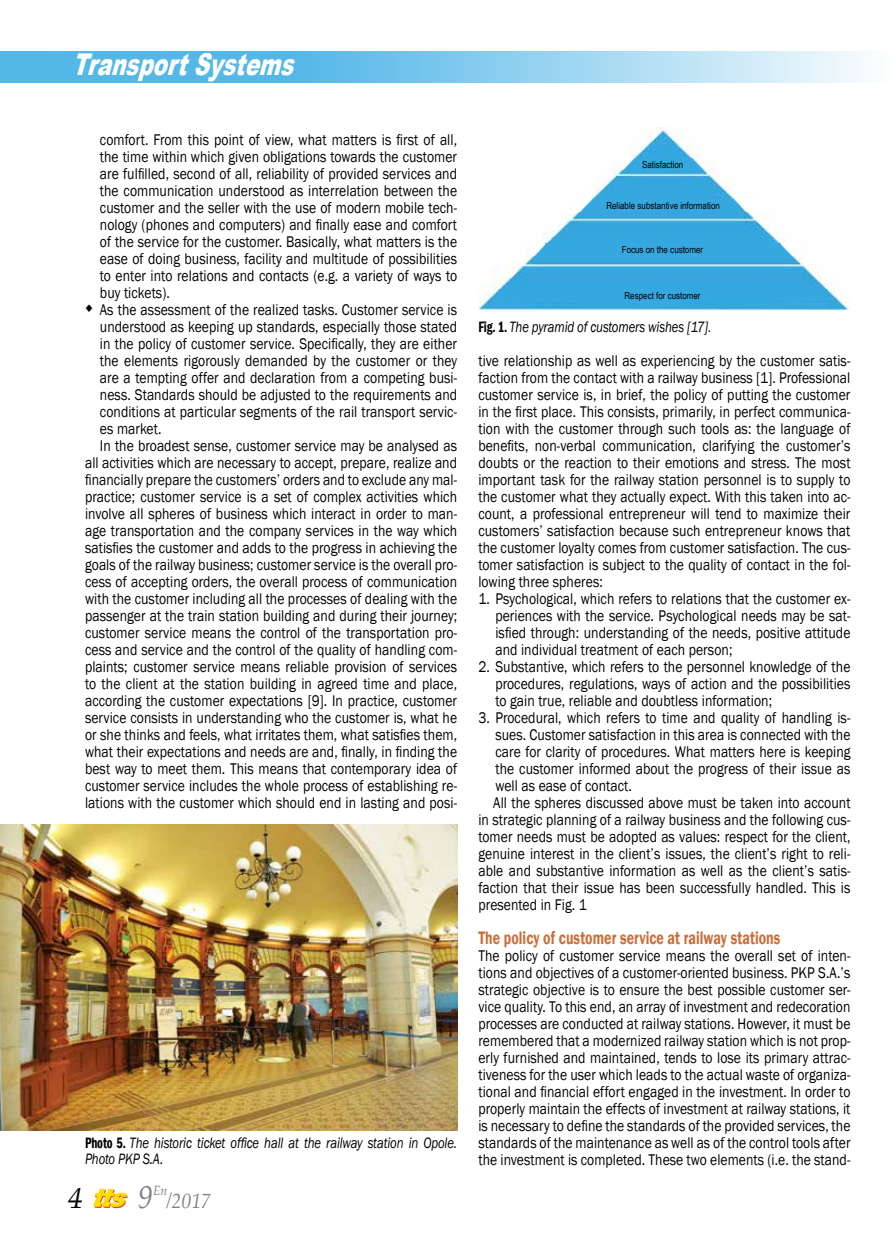
<style>
.page{position:relative;width:893px;height:1251px;background:#fff}
.page>*{position:absolute;margin:0;border:0;box-sizing:border-box;transform-origin:0 0}
.t1{font:italic 33px "Palatino Linotype";color:#808285;scale:.91 1}
.t2{font:italic 900 30px "Arial";color:#fff;scale:.71 1}
.t3{font:italic 30px "Palatino Linotype";color:#000}
.t4{font:italic 21.45px "Palatino Linotype";color:#808285;scale:.91 1}
.t5{font:600 18.6px "Franklin Gothic";letter-spacing:.005em;color:#ca6c38;scale:.75 1}
.t6{font:15.9px/17px "Franklin Gothic";letter-spacing:.005em;color:#000;text-align:justify;scale:.86 1}
.t7{font:italic 15.45px/16.5px "Franklin Gothic";letter-spacing:-.01em;color:#000;scale:.82 1}
.t8{font:italic 13.5px "Palatino Linotype";color:#808285;scale:.91 1}
.t9{font:9.75px "Arial Narrow";color:#000}
.s1{font-weight:600;font-style:normal;font-stretch:condensed}
.s2{font-style:normal;font-size:15.3px}
</style>
<div class="page">
<svg style="left:94px;top:1188px;width:34px;height:19px"></svg>
<svg style="left:0;top:51px;width:865px;height:32px;background:#86ccee"></svg>
<img style="left:478px;top:128px;width:372px;height:184px">
<img style="left:623px;top:158px;width:79px;height:12px">
<img style="left:572px;top:199px;width:182px;height:12px">
<img style="left:531px;top:244px;width:263px;height:11px">
<div style="left:497px;top:289px;width:332px;height:11px;background:#35a8e0"></div>
<img style="left:0;top:824px;width:457px;height:306px">
<h2 class="t2" style="left:72px;top:42px;width:328px">TransportSystems</h2>
<p class="t6" style="left:100px;top:131px;width:417px">comfort. From this point of view, what matters is first of all, the time within which given obligations towards the customer are fulfilled, second of all, reliability of provided services and the communication understood as interrelation between the customer and the seller with the use of modern mobile tech&shy;nology (phones and computers) and finally ease and comfort of the service for the customer. Basically, what matters is the ease of doing business, facility and multitude of possibilities to enter into relations and contacts (e.g. a variety of ways to buy tickets).</p>
<p class="t6" style="left:85px;top:301px;width:434px">○ As the assessment of the realized tasks. Customer service is</p>
<p class="t6" style="left:100px;top:318px;width:417px">understood as keeping up standards, especially those stated</p>
<p class="t6" style="left:100px;top:335px;width:417px">in the policy of customer service. Specifically, they are either</p>
<p class="t6" style="left:100px;top:352px;width:417px">the elements rigorously demanded by the customer or they</p>
<p class="t6" style="left:100px;top:369px;width:417px">are a tempting offer and declaration from a competing busi-</p>
<p class="t6" style="left:100px;top:386px;width:417px">ness. Standards should be adjusted to the requirements and</p>
<p class="t6" style="left:100px;top:403px;width:417px">conditions at particular segments of the rail transport servic-</p>
<p class="t6" style="left:100px;top:420px;width:73px">es market.</p>
<p class="t6" style="left:100px;top:437px;width:417px">In the broadest sense, customer service may be analysed as</p>
<p class="t6" style="left:85px;top:454px;width:434px">all activities which are necessary to accept, prepare, realize and</p>
<p class="t6" style="left:85px;top:471px;width:434px">financially prepare the customers’ orders and to exclude any mal-</p>
<p class="t6" style="left:85px;top:488px;width:434px">practice; customer service is a set of complex activities which</p>
<p class="t6" style="left:85px;top:505px;width:434px">involve all spheres of business which interact in order to man-</p>
<p class="t6" style="left:85px;top:522px;width:434px">age transportation and the company services in the way which</p>
<p class="t6" style="left:85px;top:539px;width:434px">satisfies the customer and adds to the progress in achieving the</p>
<p class="t6" style="left:85px;top:556px;width:434px">goals of the railway business; customer service is the overall pro-</p>
<p class="t6" style="left:85px;top:573px;width:434px">cess of accepting orders, the overall process of communication</p>
<p class="t6" style="left:85px;top:590px;width:434px">with the customer including all the processes of dealing with the</p>
<p class="t6" style="left:85px;top:607px;width:434px">passenger at the train station building and during their journey;</p>
<p class="t6" style="left:85px;top:624px;width:434px">customer service means the control of the transportation pro-</p>
<p class="t6" style="left:85px;top:641px;width:434px">cess and service and the control of the quality of handling com-</p>
<p class="t6" style="left:85px;top:658px;width:434px">plaints; customer service means reliable provision of services</p>
<p class="t6" style="left:85px;top:675px;width:434px">to the client at the station building in agreed time and place,</p>
<p class="t6" style="left:85px;top:692px;width:434px">according the customer expectations [9]. In practice, customer</p>
<p class="t6" style="left:85px;top:709px;width:434px">service consists in understanding who the customer is, what he</p>
<p class="t6" style="left:85px;top:726px;width:434px">or she thinks and feels, what irritates them, what satisfies them,</p>
<p class="t6" style="left:85px;top:743px;width:434px">what their expectations and needs are and, finally, in finding the</p>
<p class="t6" style="left:85px;top:760px;width:434px">best way to meet them. This means that contemporary idea of</p>
<p class="t6" style="left:85px;top:777px;width:434px">customer service includes the whole process of establishing re-</p>
<p class="t6" style="left:85px;top:794px;width:434px">lations with the customer which should end in lasting and posi-</p>
<p class="t7" style="left:85px;top:1134px;width:455px"><span class="s1">Photo 5.</span> The historic ticket office hall at the railway station in Opole.<br>Photo PKP S.A.</p>
<h2 class="t3" style="left:68px;top:1176px;width:16px">4</h2>
<h1 class="t1" style="left:138px;top:1173px;width:18px">9</h1>
<p class="t8" style="left:153px;top:1180px;width:17px">En</p>
<h3 class="t4" style="left:166px;top:1185px;width:51px">/2017</h3>
<p class="t9" style="left:642px;top:157px;width:43px">Satisfaction</p>
<p class="t9" style="left:606px;top:198px;width:115px">Reliable substantive information</p>
<p class="t9" style="left:622px;top:243px;width:83px">Focus on the customer</p>
<p class="t9" style="left:624px;top:288px;width:78px">Respect for customer</p>
<p class="t7" style="left:478px;top:318px;width:285px"><span class="s1">Fig. 1.</span> The pyramid of customers wishes [17]<span class="s2">.</span></p>
<p class="t6" style="left:478px;top:352px;width:434px">tive relationship as well as experiencing by the customer satis&shy;faction from the contact with a railway business [1]. Professional customer service is, in brief, the policy of putting the customer in the first place. This consists, primarily, in perfect communica&shy;tion with the customer through such tools as: the language of benefits, non-verbal communication, clarifying the customer’s doubts or the reaction to their emotions and stress. The most important task for the railway station personnel is to supply to the customer what they actually expect. With this taken into ac&shy;count, a professional entrepreneur will tend to maximize their customers’ satisfaction because such entrepreneur knows that the customer loyalty comes from customer satisfaction. The cus&shy;tomer satisfaction is subject to the quality of contact in the fol&shy;lowing three spheres:</p>
<p class="t6" style="left:495px;top:590px;width:414px;text-indent:-17px">1. Psychological, which refers to relations that the customer ex&shy;periences with the service. Psychological needs may be sat&shy;isfied through: understanding of the needs, positive attitude and individual treatment of each person;</p>
<p class="t6" style="left:495px;top:658px;width:414px;text-indent:-17px">2. Substantive, which refers to the personnel knowledge of the procedures, regulations, ways of action and the possibilities to gain true, reliable and doubtless information;</p>
<p class="t6" style="left:478px;top:709px;width:434px">3. Procedural, which refers to time and quality of handling is-</p>
<p class="t6" style="left:495px;top:726px;width:414px">sues. Customer satisfaction in this area is connected with the</p>
<p class="t6" style="left:495px;top:743px;width:414px">care for clarity of procedures. What matters here is keeping</p>
<p class="t6" style="left:495px;top:760px;width:414px">the customer informed about the progress of their issue as</p>
<p class="t6" style="left:495px;top:777px;width:160px">well as ease of contact.</p>
<p class="t6" style="left:493px;top:794px;width:417px">All the spheres discussed above must be taken into account</p>
<p class="t6" style="left:478px;top:811px;width:434px">in strategic planning of a railway business and the following cus-</p>
<p class="t6" style="left:478px;top:828px;width:434px">tomer needs must be adopted as values: respect for the client,</p>
<p class="t6" style="left:478px;top:845px;width:434px">genuine interest in the client’s issues, the client’s right to reli-</p>
<p class="t6" style="left:478px;top:862px;width:434px">able and substantive information as well as the client’s satis-</p>
<p class="t6" style="left:478px;top:879px;width:434px">faction that their issue has been successfully handled. This is</p>
<p class="t6" style="left:478px;top:896px;width:128px">presented in Fig. 1</p>
<p class="t5" style="left:478px;top:925px;width:404px">The policy of customer service at railway stations</p>
<p class="t6" style="left:478px;top:947px;width:434px">The policy of customer service means the overall set of inten&shy;tions and objectives of a customer-oriented business. PKP S.A.’s strategic objective is to ensure the best possible customer ser&shy;vice quality. To this end, an array of investment and redecoration processes are conducted at railway stations. However, it must be remembered that a modernized railway station which is not prop&shy;erly furnished and maintained, tends to lose its primary attrac&shy;tiveness for the user which leads to the actual waste of organiza&shy;tional and financial effort engaged in the investment. In order to properly maintain the effects of investment at railway stations, it is necessary to define the standards of the provided services, the standards of the maintenance as well as of the control tools after the investment is completed. These two elements (i.e. the stand-</p>
</div>
